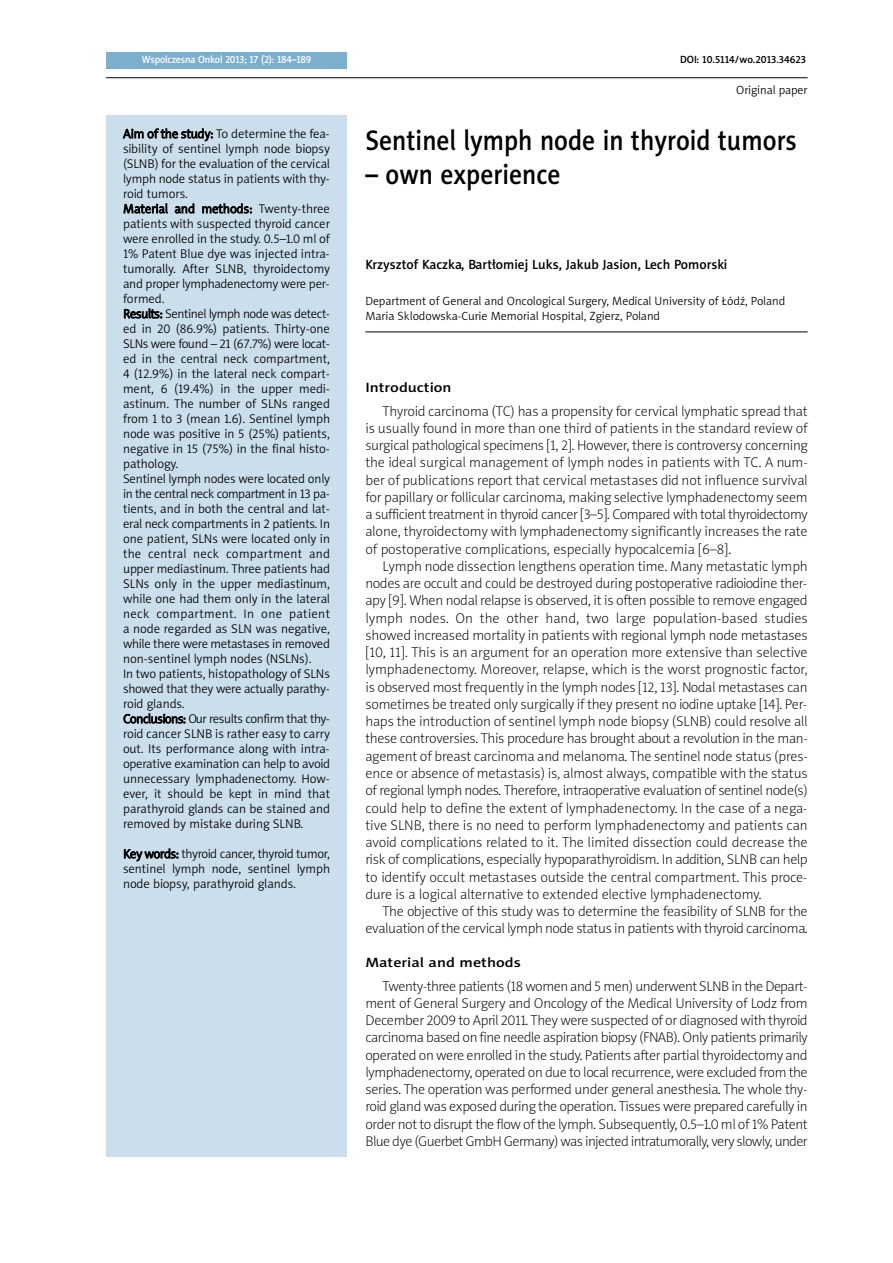
<style>
.page{position:relative;width:893px;height:1263px;background:#fff}
.page>*{position:absolute;margin:0;border:0;box-sizing:border-box;transform-origin:0 0}
.t1{font:28.5px "Naomi Sans EFNPS Medium";color:#000;scale:.9 1}
.t2{font:14.25px/17.2px "Naomi Sans EFNPS Thin";letter-spacing:-.015em;color:#000;text-align:justify}
.t3{font:13.5px "Naomi Sans EFNPS Medium";color:#000}
.t4{font:13.5px "Naomi Sans EFNPS Medium";color:#000;scale:1.2 1}
.t5{font:12.75px/15px "Naomi Sans EFNPS Light";color:#000}
.t6{font:12px/15px "Naomi Sans EFNPS Light";color:#000}
.t7{font:10.5px "Naomi Sans EFNPS Medium";letter-spacing:-.015em;color:#fff;scale:.95 1}
.t8{font:10.5px "Naomi Sans EFNPS Medium";color:#000}
</style>
<div class="page">
<div style="left:106px;top:115px;width:241px;height:1042px;background:#cbdeeb"></div>
<div style="left:106px;top:52px;width:241px;height:16px;background:#7caece"></div>
<hr style="left:106px;top:77px;width:702px;height:1px;background:#000">
<hr style="left:365px;top:332px;width:443px;height:1px;background:#000">
<p class="t7" style="left:142px;top:55px;width:180px">Wspolczesna Onkol 2013; 17 (2): 184–189</p>
<p class="t5" style="left:123px;top:127px;width:208px">Aim of the study: To determine the fea&shy;sibility of sentinel lymph node biopsy (SLNB) for the evaluation of the cervical lymph node status in patients with thy&shy;roid tumors.<br>Material and methods: Twenty-three patients with suspected thyroid cancer were enrolled in the study. 0.5–1.0 ml of 1% Patent Blue dye was injected intra&shy;tumorally. After SLNB, thyroidectomy and proper lymphadenectomy were per&shy;formed.<br>Results: Sentinel lymph node was detect&shy;ed in 20 (86.9%) patients. Thirty-one SLNs were found – 21 (67.7%) were locat&shy;ed in the central neck compartment, 4 (12.9%) in the lateral neck compart&shy;ment, 6 (19.4%) in the upper medi&shy;astinum. The number of SLNs ranged from 1 to 3 (mean 1.6). Sentinel lymph node was positive in 5 (25%) patients, negative in 15 (75%) in the final histo&shy;pathology.<br>Sentinel lymph nodes were located only in the central neck compartment in 13 pa&shy;tients, and in both the central and lat&shy;eral neck compartments in 2 patients. In one patient, SLNs were located only in the central neck compartment and upper mediastinum. Three patients had SLNs only in the upper mediastinum, while one had them only in the lateral neck compartment. In one patient a node regarded as SLN was negative, while there were metastases in removed non-sentinel lymph nodes (NSLNs).<br>In two patients, histopathology of SLNs showed that they were actually parathy&shy;roid glands.<br>Conclusions: Our results confirm that thy&shy;roid cancer SLNB is rather easy to carry out. Its performance along with intra&shy;operative examination can help to avoid unnecessary lymphadenectomy. How&shy;ever, it should be kept in mind that parathyroid glands can be stained and removed by mistake during SLNB.</p>
<p class="t5" style="left:123px;top:847px;width:208px;text-align:justify">Key words: thyroid cancer, thyroid tumor, sentinel lymph node, sentinel lymph node biopsy, parathyroid glands.</p>
<p class="t8" style="left:680px;top:55px;width:128px">DOI: 10.5114/wo.2013.34623</p>
<p class="t6" style="left:736px;top:83px;width:73px">Original paper</p>
<h1 class="t1" style="left:365px;top:129px;width:481px">Sentinel lymph node in thyroid tumors</h1>
<h1 class="t1" style="left:365px;top:163px;width:218px">– own experience</h1>
<p class="t3" style="left:365px;top:259px;width:363px">Krzysztof Kaczka, Bartłomiej Luks, Jakub Jasion, Lech Pomorski</p>
<p class="t6" style="left:365px;top:294px;width:421px">Department of General and Oncological Surgery, Medical University of Łódź, Poland<br>Maria Sklodowska-Curie Memorial Hospital, Zgierz, Poland</p>
<p class="t4" style="left:365px;top:382px;width:73px">Introduction</p>
<p class="t2" style="left:365px;top:403px;width:444px;text-indent:17px">Thyroid carcinoma (TC) has a propensity for cervical lymphatic spread that is usually found in more than one third of patients in the standard review of surgical pathological specimens [1, 2]. However, there is controversy concerning the ideal surgical management of lymph nodes in patients with TC. A num&shy;ber of publications report that cervical metastases did not influence survival for papillary or follicular carcinoma, making selective lymphadenectomy seem a sufficient treatment in thyroid cancer [3–5]. Compared with total thyroidectomy alone, thyroidectomy with lymphadenectomy significantly increases the rate of postoperative complications, especially hypocalcemia [6–8].</p>
<p class="t2" style="left:365px;top:559px;width:444px;text-indent:17px">Lymph node dissection lengthens operation time. Many metastatic lymph nodes are occult and could be destroyed during postoperative radioiodine ther&shy;apy [9]. When nodal relapse is observed, it is often possible to remove engaged lymph nodes. On the other hand, two large population-based studies showed increased mortality in patients with regional lymph node metastases [10, 11]. This is an argument for an operation more extensive than selective lymphadenectomy. Moreover, relapse, which is the worst prognostic factor, is observed most frequently in the lymph nodes [12, 13]. Nodal metastases can sometimes be treated only surgically if they present no iodine uptake [14]. Per&shy;haps the introduction of sentinel lymph node biopsy (SLNB) could resolve all these controversies. This procedure has brought about a revolution in the man&shy;agement of breast carcinoma and melanoma. The sentinel node status (pres&shy;ence or absence of metastasis) is, almost always, compatible with the status of regional lymph nodes. Therefore, intraoperative evaluation of sentinel node(s) could help to define the extent of lymphadenectomy. In the case of a nega&shy;tive SLNB, there is no need to perform lymphadenectomy and patients can avoid complications related to it. The limited dissection could decrease the risk of complications, especially hypoparathyroidism. In addition, SLNB can help to identify occult metastases outside the central compartment. This proce&shy;dure is a logical alternative to extended elective lymphadenectomy.</p>
<p class="t2" style="left:365px;top:904px;width:444px;text-align:right">The objective of this study was to determine the feasibility of SLNB for the evaluation of the cervical lymph node status in patients with thyroid carcinoma.</p>
<p class="t4" style="left:365px;top:957px;width:131px">Material and methods</p>
<p class="t2" style="left:365px;top:978px;width:444px;text-indent:17px">Twenty-three patients (18 women and 5 men) underwent SLNB in the Depart&shy;ment of General Surgery and Oncology of the Medical University of Lodz from December 2009 to April 2011. They were suspected of or diagnosed with thyroid carcinoma based on fine needle aspiration biopsy (FNAB). Only patients primarily operated on were enrolled in the study. Patients after partial thyroidectomy and lymphadenectomy, operated on due to local recurrence, were excluded from the series. The operation was performed under general anesthesia. The whole thy&shy;roid gland was exposed during the operation. Tissues were prepared carefully in order not to disrupt the flow of the lymph. Subsequently, 0.5–1.0 ml of 1% Patent Blue dye (Guerbet GmbH Germany) was injected intratumorally, very slowly, under</p>
</div>
